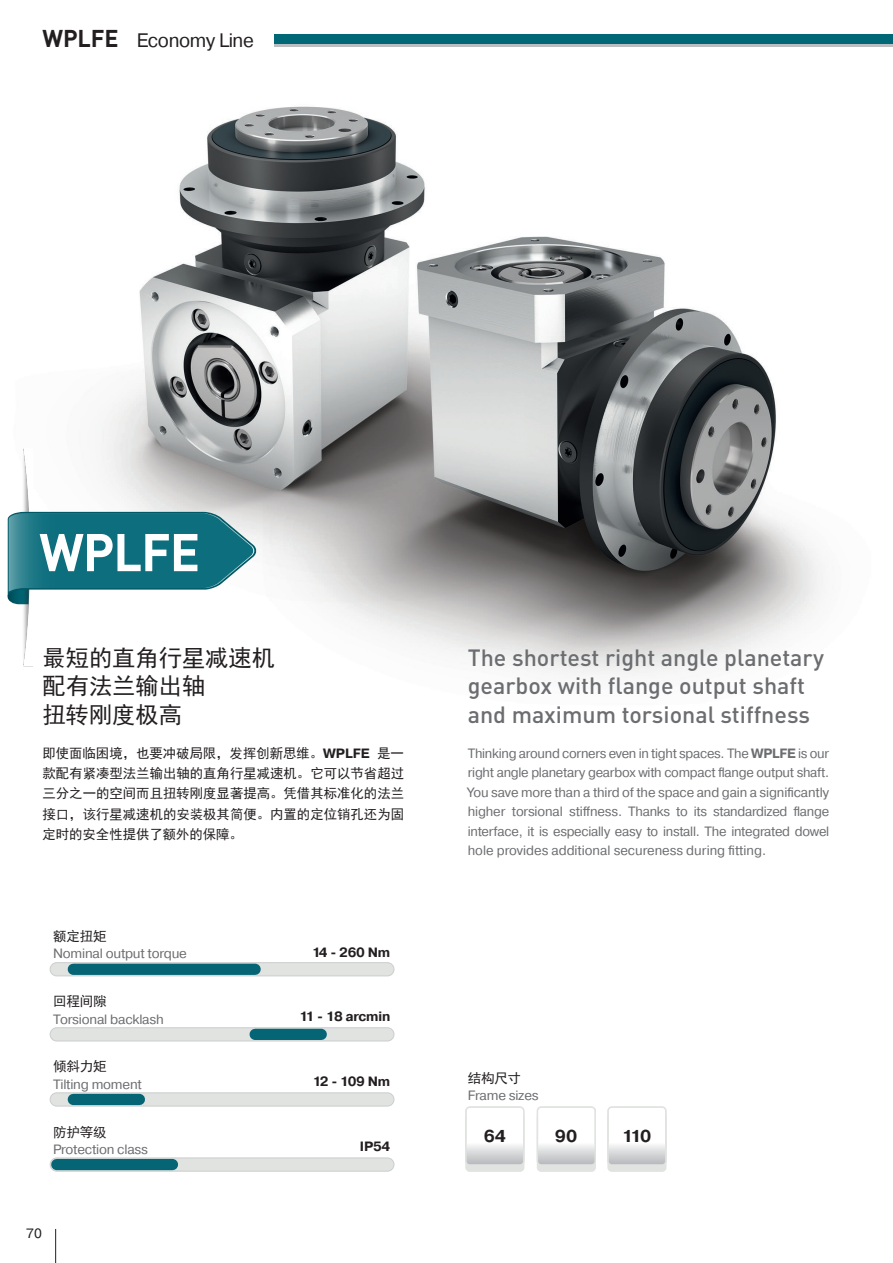
<style>
.page{position:relative;width:893px;height:1263px;background:#fff}
.page>*{position:absolute;margin:0;border:0;box-sizing:border-box;transform-origin:0 0}
._01Headline{font:700 52.2px "DIN Pro";letter-spacing:-.02em;color:#fff;scale:.96 1}
._02Sub_Headline{font:500 23.25px/28.5px "DIN Pro";color:#6c6d70}
._02Sub_Headline-2{font:23.25px "Sim Hei";color:#231f20}
.t1{font:19.5px "Pragmatica";letter-spacing:-.02em;color:#231f20}
.t2{font:700 17.25px "Pragmatica";letter-spacing:-.04em;color:#231f20}
.t3{font:13.5px/19.5px "Pragmatica";letter-spacing:-.015em;color:#6c6d70;text-align:justify}
.t4{font:13.5px/20.2px "Sim Hei";color:#231f20;text-align:justify}
.t5{font:700 13.5px "Pragmatica";letter-spacing:-.015em;color:#231f20}
.t6{font:13.5px "Pragmatica";color:#231f20}
.s1{font-family:"DIN Pro";font-weight:700;font-size:24px}
.s2{font-family:"Pragmatica";font-weight:700}
.s3{font-weight:700}
</style>
<div class="page">
<img style="left:23px;top:106px;width:800px;height:569px">
<img style="left:7px;top:518px;width:1px;height:81px">
<img style="left:16px;top:449px;width:17px;height:217px">
<svg style="left:8px;top:512px;width:249px;height:92px"></svg>
<div style="left:50px;top:963px;width:344px;height:13px;background:#e0e3e0;border-radius:7px"></div>
<div style="left:50px;top:962px;width:344px;height:14px;border:1px solid #cbcecd;border-radius:7px"></div>
<div style="left:50px;top:1028px;width:344px;height:13px;background:#e0e3e0;border-radius:7px"></div>
<div style="left:50px;top:1027px;width:344px;height:14px;border:1px solid #cbcecd;border-radius:7px"></div>
<div style="left:50px;top:1093px;width:344px;height:13px;background:#e0e3e0;border-radius:7px"></div>
<div style="left:50px;top:1092px;width:344px;height:14px;border:1px solid #cbcecd;border-radius:7px"></div>
<div style="left:50px;top:1158px;width:344px;height:13px;background:#e0e3e0;border-radius:7px"></div>
<div style="left:50px;top:1157px;width:344px;height:14px;border:1px solid #cbcecd;border-radius:7px"></div>
<div style="left:73px;top:964px;width:182px;height:11px;background:#066575"></div>
<div style="left:255px;top:1029px;width:66px;height:11px;background:#066575"></div>
<div style="left:73px;top:1094px;width:66px;height:11px;background:#066575"></div>
<div style="left:57px;top:1159px;width:115px;height:11px;background:#066575"></div>
<div style="left:466px;top:1113px;width:58px;height:58px;background:#e0e3e0;border-radius:4px"></div>
<div style="left:465px;top:1113px;width:59px;height:59px;border:1px solid #e0e3e0;border-radius:4px"></div>
<div style="left:466px;top:1107px;width:58px;height:58px;background:#fff;border-radius:4px"></div>
<svg style="left:466px;top:1145px;width:58px;height:20px"></svg>
<div style="left:465px;top:1106px;width:59px;height:59px;border:1px solid #e0e3e0;border-radius:4px"></div>
<div style="left:537px;top:1113px;width:58px;height:58px;background:#e0e3e0;border-radius:4px"></div>
<div style="left:537px;top:1113px;width:59px;height:59px;border:1px solid #e0e3e0;border-radius:4px"></div>
<div style="left:537px;top:1107px;width:58px;height:58px;background:#fff;border-radius:4px"></div>
<svg style="left:537px;top:1145px;width:58px;height:20px"></svg>
<div style="left:537px;top:1106px;width:59px;height:59px;border:1px solid #e0e3e0;border-radius:4px"></div>
<div style="left:608px;top:1113px;width:58px;height:58px;background:#e0e3e0;border-radius:4px"></div>
<div style="left:607px;top:1113px;width:59px;height:59px;border:1px solid #e0e3e0;border-radius:4px"></div>
<div style="left:608px;top:1107px;width:58px;height:58px;background:#fff;border-radius:4px"></div>
<svg style="left:608px;top:1145px;width:58px;height:20px"></svg>
<div style="left:607px;top:1106px;width:59px;height:59px;border:1px solid #e0e3e0;border-radius:4px"></div>
<hr style="left:55px;top:1229px;width:1px;height:34px;background:#231f20">
<div style="left:274px;top:34px;width:619px;height:11px;background:#006777"></div>
<hr style="left:274px;top:45px;width:619px;height:2px;background:#bcbdc0">
<p class="t1" style="left:43px;top:28px;width:213px"><span class="s1">WPLFE</span> Economy Line</p>
<p class="_01Headline" style="left:39px;top:512px;width:169px">WPLFE</p>
<p class="_02Sub_Headline-2" style="left:43px;top:646px;width:234px">最短的直角行星减速机</p>
<p class="_02Sub_Headline-2" style="left:43px;top:674px;width:164px">配有法兰输出轴</p>
<p class="_02Sub_Headline-2" style="left:43px;top:703px;width:141px">扭转刚度极高</p>
<p class="t4" style="left:43px;top:743px;width:363px">即使面临困境，也要冲破局限，发挥创新思维。<span class="s2">WPLFE</span> 是一款配有紧凑型法兰输出轴的直角行星减速机。它可以节省超过三分之一的空间而且扭转刚度显著提高。凭借其标准化的法兰接口，该行星减速机的安装极其简便。内置的定位销孔还为固定时的安全性提供了额外的保障。</p>
<p class="t4" style="left:53px;top:926px;width:55px">额定扭矩</p>
<p class="t3" style="left:53px;top:944px;width:135px">Nominal output torque</p>
<p class="t4" style="left:53px;top:991px;width:55px">回程间隙</p>
<p class="t3" style="left:53px;top:1009px;width:112px">Torsional backlash</p>
<p class="t4" style="left:53px;top:1056px;width:55px">倾斜力矩</p>
<p class="t3" style="left:53px;top:1074px;width:90px">Tilting moment</p>
<p class="t4" style="left:53px;top:1122px;width:55px">防护等级</p>
<p class="t3" style="left:53px;top:1140px;width:96px">Protection class</p>
<p class="t6" style="left:26px;top:1225px;width:17px">70</p>
<p class="t5" style="left:312px;top:943px;width:80px">14 - 260 Nm</p>
<p class="t5" style="left:300px;top:1007px;width:92px">11 - 18 arcmin</p>
<p class="t5" style="left:313px;top:1073px;width:79px">12 - 109 Nm</p>
<p class="t5" style="left:360px;top:1138px;width:32px">IP54</p>
<p class="_02Sub_Headline" style="left:468px;top:642px;width:358px">The shortest right angle planetary gearbox with flange output shaft</p>
<p class="_02Sub_Headline" style="left:468px;top:699px;width:344px">and maximum torsional stiffness</p>
<p class="t3" style="left:468px;top:744px;width:363px">Thinking around corners even in tight spaces. The <span class="s3">WPLFE</span> is our right angle planetary gearbox with compact flange output shaft.<br>You save more than a third of the space and gain a significantly higher torsional stiffness. Thanks to its standardized flange interface, it is especially easy to install. The integrated dowel hole provides additional secureness during fitting.</p>
<p class="t4" style="left:468px;top:1068px;width:55px">结构尺寸</p>
<p class="t3" style="left:468px;top:1086px;width:72px">Frame sizes</p>
<p class="t2" style="left:484px;top:1124px;width:24px">64</p>
<p class="t2" style="left:555px;top:1124px;width:24px">90</p>
<p class="t2" style="left:622px;top:1124px;width:31px">110</p>
</div>
